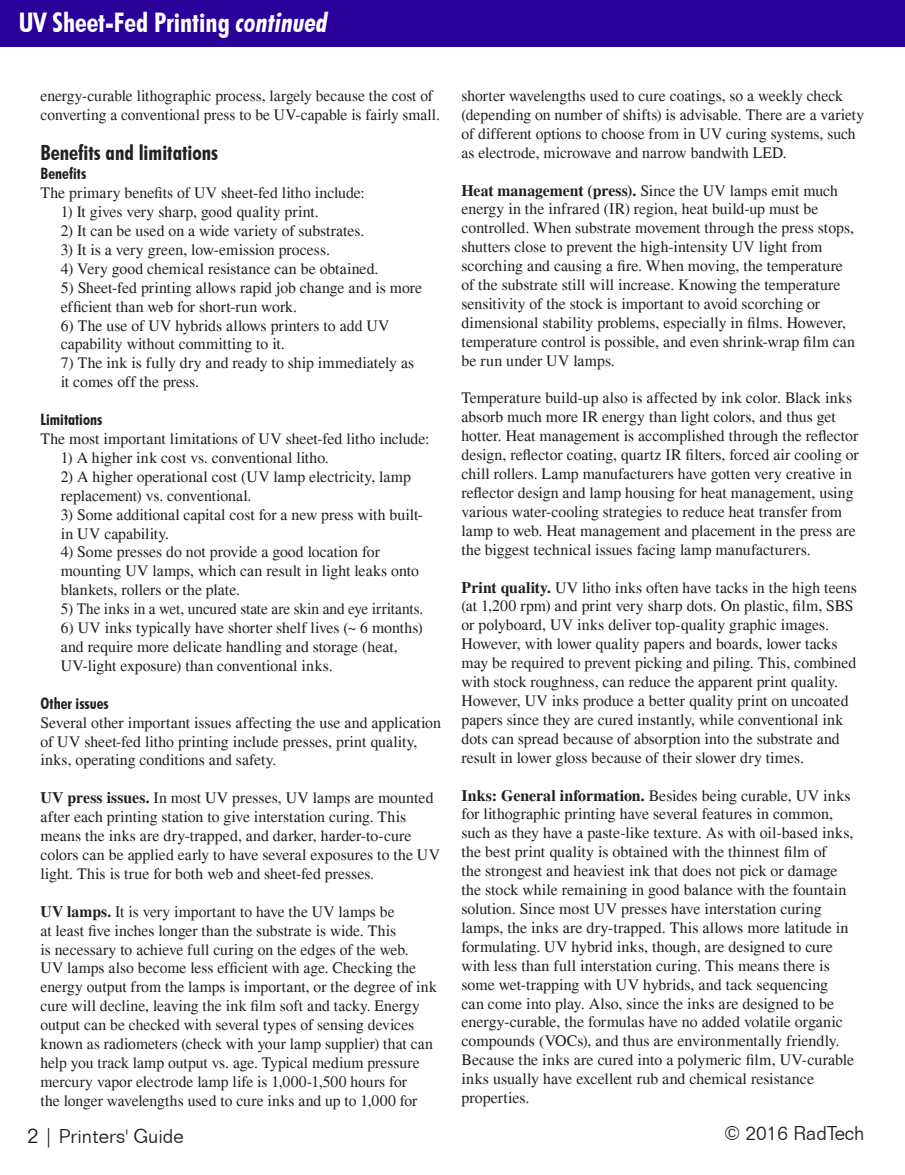
<style>
.page{position:relative;width:905px;height:1175px;background:#fff}
.page>*{position:absolute;margin:0;border:0;box-sizing:border-box;transform-origin:0 0}
.Main_headline_2{font:700 condensed 27px "Futura BT";color:#fff}
.t1{font:700 condensed 21px "Futura BT";color:#231f20}
.t2{font:300 19.5px "Folio BT";color:#231f20}
.Body_copy{font:15.75px/18.9px "Times";color:#231f20}
.Subhead_body_copy{font:700 condensed 15.75px "Futura BT";color:#231f20}
.s1{font-style:italic}
.s2{font-weight:700}
.s3{font-size:21px}
</style>
<div class="page">
<div style="left:0;top:0;width:904px;height:47px;background:#290098"></div>
<p class="Main_headline_2" style="left:19px;top:6px;width:311px">UV Sheet-Fed Printing <span class="s1">continued</span></p>
<p class="Body_copy" style="left:40px;top:86px;width:401px">energy-curable lithographic process, largely because the cost of converting a conventional press to be UV-capable is fairly small.</p>
<p class="t1" style="left:40px;top:140px;width:179px">Benefits and limitations</p>
<p class="Subhead_body_copy" style="left:40px;top:164px;width:47px">Benefits</p>
<p class="Body_copy" style="left:40px;top:183px;width:326px">The primary benefits of UV sheet-fed litho include:</p>
<p class="Body_copy" style="left:61px;top:202px;width:259px">1) It gives very sharp, good quality print.</p>
<p class="Body_copy" style="left:61px;top:221px;width:305px">2) It can be used on a wide variety of substrates.</p>
<p class="Body_copy" style="left:61px;top:240px;width:271px">3) It is a very green, low-emission process.</p>
<p class="Body_copy" style="left:61px;top:259px;width:319px">4) Very good chemical resistance can be obtained.</p>
<p class="Body_copy" style="left:61px;top:278px;width:363px">5) Sheet-fed printing allows rapid job change and is more efficient than web for short-run work.</p>
<p class="Body_copy" style="left:61px;top:316px;width:330px">6) The use of UV hybrids allows printers to add UV capability without committing to it.</p>
<p class="Body_copy" style="left:61px;top:353px;width:355px">7) The ink is fully dry and ready to ship immediately as it comes off the press.</p>
<p class="Subhead_body_copy" style="left:40px;top:410px;width:63px">Limitations</p>
<p class="Body_copy" style="left:40px;top:429px;width:390px">The most important limitations of UV sheet-fed litho include:</p>
<p class="Body_copy" style="left:61px;top:448px;width:269px">1) A higher ink cost vs. conventional litho.</p>
<p class="Body_copy" style="left:61px;top:467px;width:351px">2) A higher operational cost (UV lamp electricity, lamp replacement) vs. conventional.</p>
<p class="Body_copy" style="left:61px;top:505px;width:364px">3) Some additional capital cost for a new press with built&shy;in UV capability.</p>
<p class="Body_copy" style="left:61px;top:542px;width:360px">4) Some presses do not provide a good location for mounting UV lamps, which can result in light leaks onto blankets, rollers or the plate.</p>
<p class="Body_copy" style="left:61px;top:599px;width:364px">5) The inks in a wet, uncured state are skin and eye irritants.</p>
<p class="Body_copy" style="left:61px;top:618px;width:363px">6) UV inks typically have shorter shelf lives (~ 6 months) and require more delicate handling and storage (heat,<br>UV-light exposure) than conventional inks.</p>
<p class="Subhead_body_copy" style="left:40px;top:693px;width:70px">Other issues</p>
<p class="Body_copy" style="left:40px;top:712px;width:402px">Several other important issues affecting the use and application of UV sheet-fed litho printing include presses, print quality, inks, operating conditions and safety.</p>
<p class="Body_copy" style="left:40px;top:788px;width:401px"><span class="s2">UV press issues.</span> In most UV presses, UV lamps are mounted after each printing station to give interstation curing. This means the inks are dry-trapped, and darker, harder-to-cure colors can be applied early to have several exposures to the UV light. This is true for both web and sheet-fed presses.</p>
<p class="Body_copy" style="left:40px;top:901px;width:398px"><span class="s2">UV lamps.</span> It is very important to have the UV lamps be<br>at least five inches longer than the substrate is wide. This<br>is necessary to achieve full curing on the edges of the web.<br>UV lamps also become less efficient with age. Checking the energy output from the lamps is important, or the degree of ink cure will decline, leaving the ink film soft and tacky. Energy output can be checked with several types of sensing devices known as radiometers (check with your lamp supplier) that can help you track lamp output vs. age. Typical medium pressure mercury vapor electrode lamp life is 1,000-1,500 hours for<br>the longer wavelengths used to cure inks and up to 1,000 for</p>
<p class="Body_copy" style="left:461px;top:86px;width:404px">shorter wavelengths used to cure coatings, so a weekly check (depending on number of shifts) is advisable. There are a variety of different options to choose from in UV curing systems, such as electrode, microwave and narrow bandwith LED.</p>
<p class="Body_copy" style="left:461px;top:181px;width:395px"><span class="s2">Heat management (press).</span> Since the UV lamps emit much energy in the infrared (IR) region, heat build-up must be controlled. When substrate movement through the press stops, shutters close to prevent the high-intensity UV light from scorching and causing a fire. When moving, the temperature of the substrate still will increase. Knowing the temperature sensitivity of the stock is important to avoid scorching or dimensional stability problems, especially in films. However, temperature control is possible, and even shrink-wrap film can be run under UV lamps.</p>
<p class="Body_copy" style="left:461px;top:388px;width:399px">Temperature build-up also is affected by ink color. Black inks absorb much more IR energy than light colors, and thus get hotter. Heat management is accomplished through the reflector design, reflector coating, quartz IR filters, forced air cooling or chill rollers. Lamp manufacturers have gotten very creative in reflector design and lamp housing for heat management, using various water-cooling strategies to reduce heat transfer from lamp to web. Heat management and placement in the press are the biggest technical issues facing lamp manufacturers.</p>
<p class="Body_copy" style="left:461px;top:577px;width:397px"><span class="s2">Print quality.</span> UV litho inks often have tacks in the high teens (at 1,200 rpm) and print very sharp dots. On plastic, film, SBS or polyboard, UV inks deliver top-quality graphic images.<br>However, with lower quality papers and boards, lower tacks may be required to prevent picking and piling. This, combined with stock roughness, can reduce the apparent print quality.<br>However, UV inks produce a better quality print on uncoated papers since they are cured instantly, while conventional ink dots can spread because of absorption into the substrate and result in lower gloss because of their slower dry times.</p>
<p class="Body_copy" style="left:461px;top:785px;width:394px"><span class="s2">Inks: General information.</span> Besides being curable, UV inks for lithographic printing have several features in common, such as they have a paste-like texture. As with oil-based inks, the best print quality is obtained with the thinnest film of<br>the strongest and heaviest ink that does not pick or damage the stock while remaining in good balance with the fountain solution. Since most UV presses have interstation curing lamps, the inks are dry-trapped. This allows more latitude in formulating. UV hybrid inks, though, are designed to cure with less than full interstation curing. This means there is some wet-trapping with UV hybrids, and tack sequencing can come into play. Also, since the inks are designed to be energy-curable, the formulas have no added volatile organic compounds (VOCs), and thus are environmentally friendly.<br>Because the inks are cured into a polymeric film, UV-curable inks usually have excellent rub and chemical resistance properties.</p>
<p class="t2" style="left:27px;top:1123px;width:158px"><span class="s3">2</span> | Printers' Guide</p>
<p class="t2" style="left:724px;top:1121px;width:142px">© 2016 RadTech</p>
</div>
